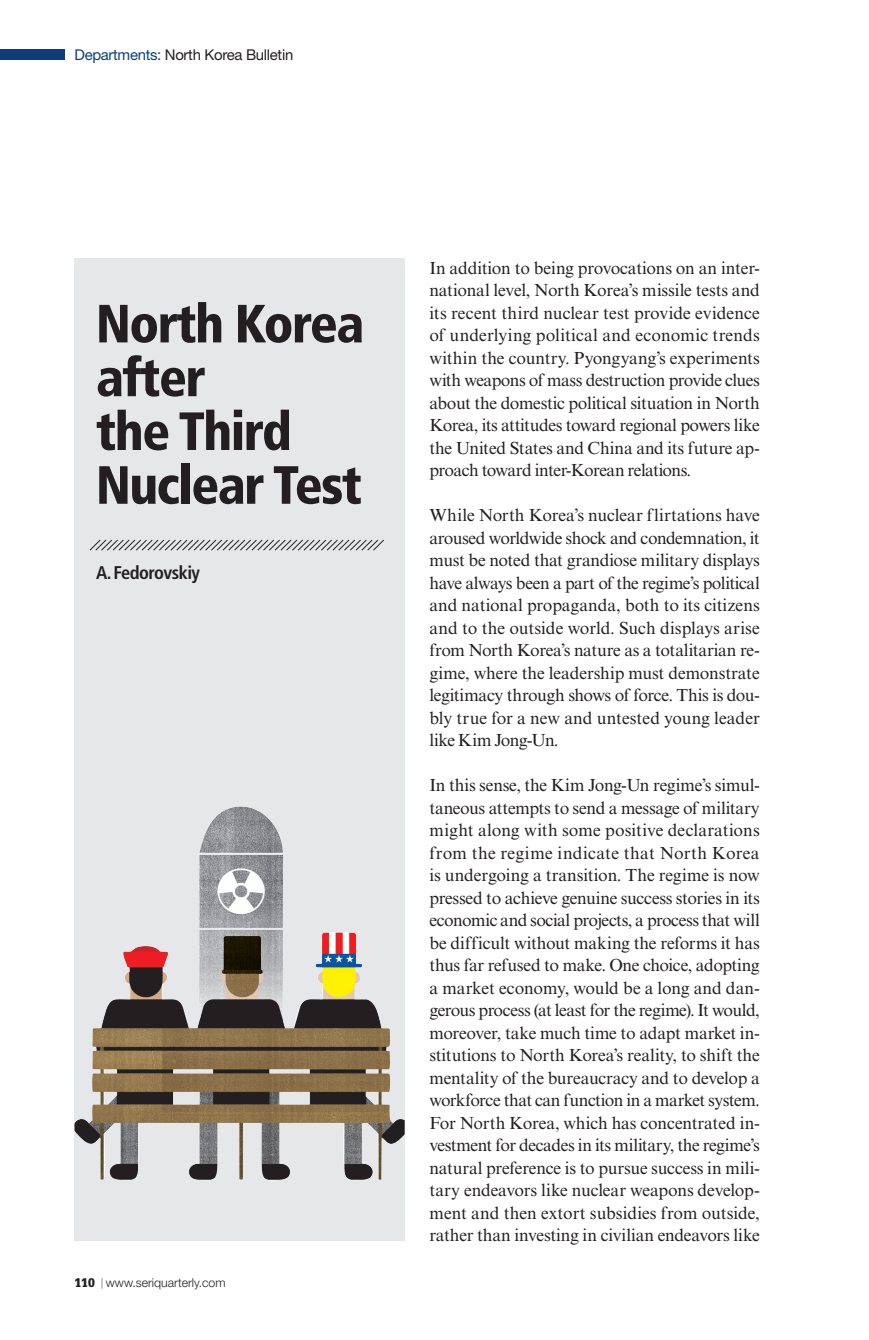
<style>
.page{position:relative;width:869px;height:1340px;background:#fff}
.page>*{position:absolute;margin:0;border:0;box-sizing:border-box;transform-origin:0 0}
.t1{font:900 condensed 53.73px/53.7px "Frutiger LT Std";letter-spacing:-.03em;color:#231f20}
.t2{font:700 condensed 18.38px "Frutiger LT Std";letter-spacing:-.03em;color:#231f20}
.t3{font:17.5px/22.4px "Times New Roman MT Std";letter-spacing:-.015em;color:#231f20;text-align:justify}
.t4{font:14.88px "Helvetica Neue LT Std";letter-spacing:-.02em;color:#231f20}
.t5{font:300 12.25px "Helvetica Neue LT Std";color:#231f20}
.s1{color:#103d7a}
.s2{font-family:"Glypha LT Std";font-weight:900}
.s3{font-family:"Glypha LT Std";font-weight:900;font-size:10.5px}
</style>
<div class="page">
<div style="left:0;top:49px;width:64px;height:11px;background:#103d7a"></div>
<div style="left:74px;top:258px;width:330px;height:982px;background:#e6e7e9"></div>
<img style="left:74px;top:806px;width:330px;height:375px">
<svg style="left:89px;top:539px;width:295px;height:12px"></svg>
<p class="t4" style="left:74px;top:46px;width:220px"><span class="s1">Departments:</span> North Korea Bulletin</p>
<h1 class="t1" style="left:96px;top:297px;width:270px">North Korea after<br>the Third<br>Nuclear Test</h1>
<p class="t2" style="left:96px;top:561px;width:106px">A. Fedorovskiy</p>
<p class="t5" style="left:74px;top:1275px;width:152px"><span class="s2">110</span> <span class="s3">|</span> www.seriquarterly.com</p>
<p class="t3" style="left:429px;top:256px;width:332px">In addition to being provocations on an inter&shy;national level, North Korea’s missile tests and its recent third nuclear test provide evidence of underlying political and economic trends within the country. Pyongyang’s experiments with weapons of mass destruction provide clues about the domestic political situation in North Korea, its attitudes toward regional powers like the United States and China and its future ap&shy;proach toward inter-Korean relations.</p>
<p class="t3" style="left:429px;top:504px;width:332px">While North Korea’s nuclear flirtations have aroused worldwide shock and condemnation, it must be noted that grandiose military displays have always been a part of the regime’s political and national propaganda, both to its citizens and to the outside world. Such displays arise from North Korea’s nature as a totalitarian re&shy;gime, where the leadership must demonstrate legitimacy through shows of force. This is dou&shy;bly true for a new and untested young leader like Kim Jong-Un.</p>
<p class="t3" style="left:429px;top:774px;width:332px">In this sense, the Kim Jong-Un regime’s simul&shy;taneous attempts to send a message of military might along with some positive declarations from the regime indicate that North Korea is undergoing a transition. The regime is now pressed to achieve genuine success stories in its economic and social projects, a process that will be difficult without making the reforms it has thus far refused to make. One choice, adopting a market economy, would be a long and dan&shy;gerous process (at least for the regime). It would, moreover, take much time to adapt market in&shy;stitutions to North Korea’s reality, to shift the mentality of the bureaucracy and to develop a workforce that can function in a market system.<br>For North Korea, which has concentrated in&shy;vestment for decades in its military, the regime’s natural preference is to pursue success in mili&shy;tary endeavors like nuclear weapons develop&shy;ment and then extort subsidies from outside, rather than investing in civilian endeavors like</p>
</div>
